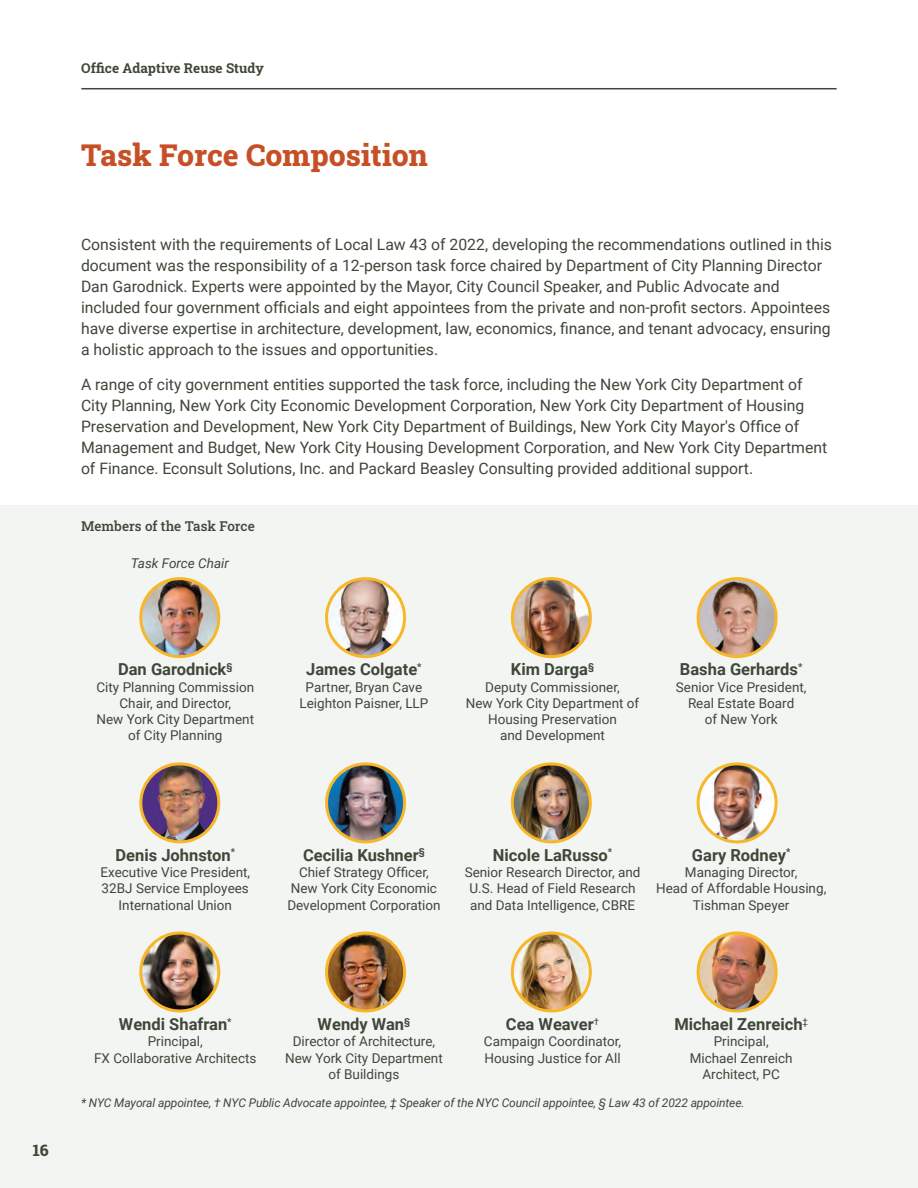
<style>
.page{position:relative;width:918px;height:1188px;background:#fff}
.page>*{position:absolute;margin:0;border:0;box-sizing:border-box;transform-origin:0 0}
.t1{font:800 30px "Roboto Slab";color:#c74f26}
.t2{font:700 16.5px "Roboto";color:#3e4738}
.t3{font:15.75px/21px "Roboto";color:#3e4738}
.t4{font:800 15.75px "Roboto Slab";color:#3e4738}
.t5{font:13.5px/16.2px "Roboto";color:#3e4738;text-align:center}
.t6{font:700 13.5px "Roboto Slab";color:#3e4738}
.t7{font:500 13.5px "Roboto Slab";color:#3e4738}
.t8{font:italic 13.5px "Roboto";color:#3e4738}
.t9{font:italic 12px "Roboto";letter-spacing:-.01em;color:#3e4738}
</style>
<div class="page">
<div style="left:0;top:506px;width:918px;height:682px;background:#f3f5f3"></div>
<img style="left:141px;top:579px;width:78px;height:78px;border-radius:39px">
<div style="left:139px;top:577px;width:81px;height:81px;border:3px solid #f7b729;border-radius:50%"></div>
<img style="left:512px;top:579px;width:78px;height:78px;border-radius:39px">
<div style="left:511px;top:577px;width:81px;height:81px;border:3px solid #f7b729;border-radius:50%"></div>
<img style="left:327px;top:933px;width:78px;height:78px;border-radius:39px">
<div style="left:325px;top:932px;width:81px;height:80px;border:3px solid #f7b729;border-radius:50%"></div>
<img style="left:327px;top:764px;width:78px;height:78px;border-radius:39px">
<div style="left:325px;top:762px;width:81px;height:81px;border:3px solid #f7b729;border-radius:50%"></div>
<img style="left:327px;top:579px;width:78px;height:78px;border-radius:39px">
<div style="left:325px;top:577px;width:81px;height:81px;border:3px solid #f7b729;border-radius:50%"></div>
<img style="left:141px;top:764px;width:78px;height:78px;border-radius:39px">
<div style="left:139px;top:762px;width:81px;height:81px;border:3px solid #f7b729;border-radius:50%"></div>
<img style="left:698px;top:579px;width:78px;height:78px;border-radius:39px">
<div style="left:697px;top:577px;width:81px;height:81px;border:3px solid #f7b729;border-radius:50%"></div>
<img style="left:512px;top:764px;width:78px;height:78px;border-radius:38px">
<div style="left:511px;top:762px;width:81px;height:81px;border:3px solid #f7b729;border-radius:50%"></div>
<img style="left:141px;top:933px;width:78px;height:78px;border-radius:39px">
<div style="left:139px;top:932px;width:81px;height:80px;border:3px solid #f7b729;border-radius:50%"></div>
<img style="left:698px;top:764px;width:78px;height:78px;border-radius:39px">
<div style="left:697px;top:762px;width:81px;height:81px;border:3px solid #f7b729;border-radius:50%"></div>
<img style="left:512px;top:933px;width:78px;height:78px;border-radius:39px">
<div style="left:511px;top:932px;width:81px;height:80px;border:3px solid #f7b729;border-radius:50%"></div>
<img style="left:698px;top:933px;width:78px;height:78px;border-radius:39px">
<div style="left:697px;top:932px;width:81px;height:80px;border:3px solid #f7b729;border-radius:50%"></div>
<hr style="left:81px;top:88px;width:756px;height:1px;background:#3e4738">
<p class="t6" style="left:81px;top:58px;width:184px">Office Adaptive Reuse Study</p>
<h1 class="t1" style="left:81px;top:135px;width:348px">Task Force Composition</h1>
<p class="t3" style="left:81px;top:234px;width:753px">Consistent with the requirements of Local Law 43 of 2022, developing the recommendations outlined in this document was the responsibility of a 12-person task force chaired by Department of City Planning Director Dan Garodnick. Experts were appointed by the Mayor, City Council Speaker, and Public Advocate and included four government officials and eight appointees from the private and non-profit sectors. Appointees have diverse expertise in architecture, development, law, economics, finance, and tenant advocacy, ensuring a holistic approach to the issues and opportunities.</p>
<p class="t3" style="left:81px;top:373px;width:748px">A range of city government entities supported the task force, including the New York City Department of City Planning, New York City Economic Development Corporation, New York City Department of Housing Preservation and Development, New York City Department of Buildings, New York City Mayor's Office of Management and Budget, New York City Housing Development Corporation, and New York City Department of Finance. Econsult Solutions, Inc. and Packard Beasley Consulting provided additional support.</p>
<p class="t7" style="left:81px;top:517px;width:175px">Members of the Task Force</p>
<p class="t8" style="left:131px;top:553px;width:100px">Task Force Chair</p>
<p class="t2" style="left:118px;top:658px;width:116px">Dan Garodnick<sup>§</sup></p>
<p class="t5" style="left:96px;top:678px;width:159px">City Planning Commission<br>Chair, and Director,<br>New York City Department of City Planning</p>
<p class="t2" style="left:306px;top:658px;width:117px">James Colgate<sup>*</sup></p>
<p class="t5" style="left:299px;top:678px;width:130px">Partner, Bryan Cave<br>Leighton Paisner, LLP</p>
<p class="t2" style="left:511px;top:658px;width:85px">Kim Darga<sup>§</sup></p>
<p class="t5" style="left:466px;top:678px;width:175px">Deputy Commissioner,<br>New York City Department of<br>Housing Preservation<br>and Development</p>
<p class="t2" style="left:680px;top:658px;width:124px">Basha Gerhards<sup>*</sup></p>
<p class="t5" style="left:676px;top:678px;width:132px">Senior Vice President,<br>Real Estate Board<br>of New York</p>
<p class="t2" style="left:116px;top:844px;width:121px">Denis Johnston<sup>*</sup></p>
<p class="t5" style="left:100px;top:864px;width:151px">Executive Vice President,<br>32BJ Service Employees<br>International Union</p>
<p class="t2" style="left:303px;top:844px;width:123px">Cecilia Kushner<sup>§</sup></p>
<p class="t5" style="left:287px;top:864px;width:155px">Chief Strategy Officer,<br>New York City Economic<br>Development Corporation</p>
<p class="t2" style="left:493px;top:844px;width:121px">Nicole LaRusso<sup>*</sup></p>
<p class="t5" style="left:465px;top:864px;width:177px">Senior Research Director, and<br>U.S. Head of Field Research and Data Intelligence, CBRE</p>
<p class="t2" style="left:692px;top:844px;width:100px">Gary Rodney<sup>*</sup></p>
<p class="t5" style="left:656px;top:864px;width:172px">Managing Director,<br>Head of Affordable Housing,<br>Tishman Speyer</p>
<p class="t4" style="left:33px;top:1139px;width:17px">16</p>
<p class="t2" style="left:119px;top:1013px;width:114px">Wendi Shafran<sup>*</sup></p>
<p class="t5" style="left:94px;top:1033px;width:164px">Principal,<br>FX Collaborative Architects</p>
<p class="t2" style="left:318px;top:1013px;width:94px">Wendy Wan<sup>§</sup></p>
<p class="t5" style="left:285px;top:1033px;width:159px">Director of Architecture,<br>New York City Department of Buildings</p>
<p class="t2" style="left:506px;top:1013px;width:95px">Cea Weaver<sup>†</sup></p>
<p class="t5" style="left:484px;top:1033px;width:139px;text-align:left">Campaign Coordinator,<br>Housing Justice for All</p>
<p class="t2" style="left:674px;top:1013px;width:135px">Michael Zenreich<sup>‡</sup></p>
<p class="t5" style="left:690px;top:1033px;width:104px">Principal,<br>Michael Zenreich<br>Architect, PC</p>
<p class="t9" style="left:81px;top:1094px;width:665px">* NYC Mayoral appointee, † NYC Public Advocate appointee, ‡ Speaker of the NYC Council appointee, § Law 43 of 2022 appointee.</p>
</div>
